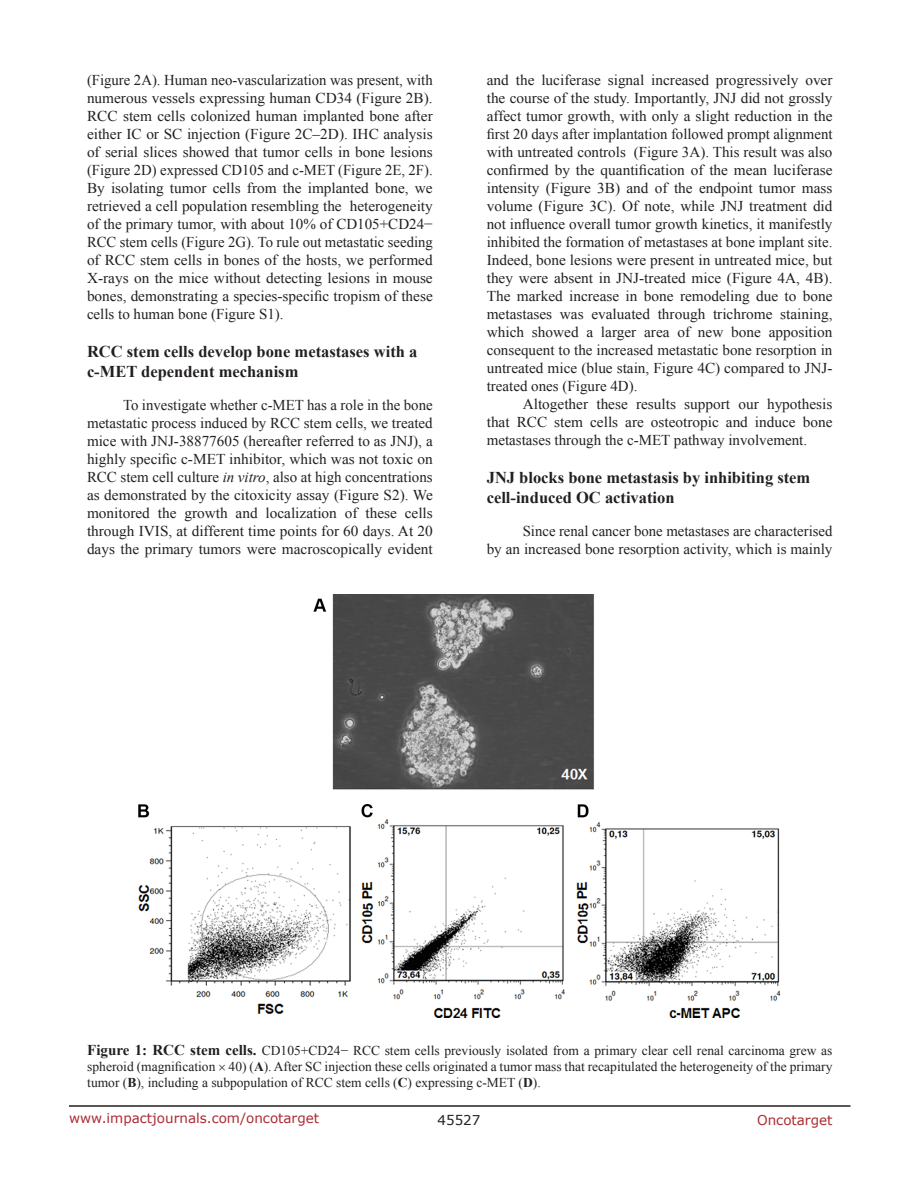
<style>
.page{position:relative;width:918px;height:1188px;background:#fff}
.page>*{position:absolute;margin:0;border:0;box-sizing:border-box;transform-origin:0 0}
.SubHeading_middle{font:700 16.5px/19.8px "Times New Roman";color:#231f20}
.BodyText{font:15px/18px "Times New Roman";color:#231f20;text-align:justify}
.FigureText{font:13.5px/16.2px "Times New Roman";color:#231f20;text-align:justify}
.t1{font:13.5px "Verdana";color:#ac2b31}
.t2{font:13.5px "Verdana";color:#231f20}
.s1{font-style:italic}
.s2{font-weight:700;font-size:15px}
.s3{font-weight:700}
</style>
<div class="page">
<hr style="left:69px;top:1105px;width:781px;height:2px;background:#231f20">
<img style="left:138px;top:594px;width:642px;height:424px">
<p class="BodyText" style="left:87px;top:71px;width:347px">(Figure 2A). Human neo-vascularization was present, with numerous vessels expressing human CD34 (Figure 2B).<br>RCC stem cells colonized human implanted bone after either IC or SC injection (Figure 2C–2D). IHC analysis of serial slices showed that tumor cells in bone lesions (Figure 2D) expressed CD105 and c-MET (Figure 2E, 2F).<br>By isolating tumor cells from the implanted bone, we retrieved a cell population resembling the heterogeneity of the primary tumor, with about 10% of CD105+CD24− RCC stem cells (Figure 2G). To rule out metastatic seeding of RCC stem cells in bones of the hosts, we performed X-rays on the mice without detecting lesions in mouse bones, demonstrating a species-specific tropism of these cells to human bone (Figure S1).</p>
<p class="SubHeading_middle" style="left:87px;top:341px;width:332px">RCC stem cells develop bone metastases with a c-MET dependent mechanism</p>
<p class="BodyText" style="left:87px;top:396px;width:347px;text-indent:36px">To investigate whether c-MET has a role in the bone metastatic process induced by RCC stem cells, we treated mice with JNJ-38877605 (hereafter referred to as JNJ), a highly specific c-MET inhibitor, which was not toxic on RCC stem cell culture <span class="s1">in vitro</span>, also at high concentrations as demonstrated by the citoxicity assay (Figure S2). We monitored the growth and localization of these cells through IVIS, at different time points for 60 days. At 20 days the primary tumors were macroscopically evident</p>
<p class="BodyText" style="left:487px;top:71px;width:347px">and the luciferase signal increased progressively over the course of the study. Importantly, JNJ did not grossly affect tumor growth, with only a slight reduction in the first 20 days after implantation followed prompt alignment with untreated controls (Figure 3A). This result was also confirmed by the quantification of the mean luciferase intensity (Figure 3B) and of the endpoint tumor mass volume (Figure 3C). Of note, while JNJ treatment did not influence overall tumor growth kinetics, it manifestly inhibited the formation of metastases at bone implant site.<br>Indeed, bone lesions were present in untreated mice, but they were absent in JNJ-treated mice (Figure 4A, 4B).<br>The marked increase in bone remodeling due to bone metastases was evaluated through trichrome staining, which showed a larger area of new bone apposition consequent to the increased metastatic bone resorption in untreated mice (blue stain, Figure 4C) compared to JNJ&shy;treated ones (Figure 4D).</p>
<p class="BodyText" style="left:487px;top:395px;width:347px;text-indent:36px">Altogether these results support our hypothesis that RCC stem cells are osteotropic and induce bone metastases through the c-MET pathway involvement.</p>
<p class="SubHeading_middle" style="left:487px;top:467px;width:325px">JNJ blocks bone metastasis by inhibiting stem cell-induced OC activation</p>
<p class="BodyText" style="left:487px;top:522px;width:347px;text-align:right">Since renal cancer bone metastases are characterised<br>by an increased bone resorption activity, which is mainly</p>
<p class="FigureText" style="left:87px;top:1042px;width:747px"><span class="s2">Figure 1: RCC stem cells.</span> CD105+CD24− RCC stem cells previously isolated from a primary clear cell renal carcinoma grew as spheroid (magnification 40) (<span class="s3">A</span>). After SC injection these cells originated a tumor mass that recapitulated the heterogeneity of the primary tumor (<span class="s3">B</span>), including a subpopulation of RCC stem cells (<span class="s3">C</span>) expressing c-MET (<span class="s3">D</span>).</p>
<p class="t1" style="left:69px;top:1109px;width:252px">www.impactjournals.com/oncotarget</p>
<p class="t2" style="left:438px;top:1111px;width:44px">45527</p>
<p class="t1" style="left:757px;top:1111px;width:77px">Oncotarget</p>
</div>
